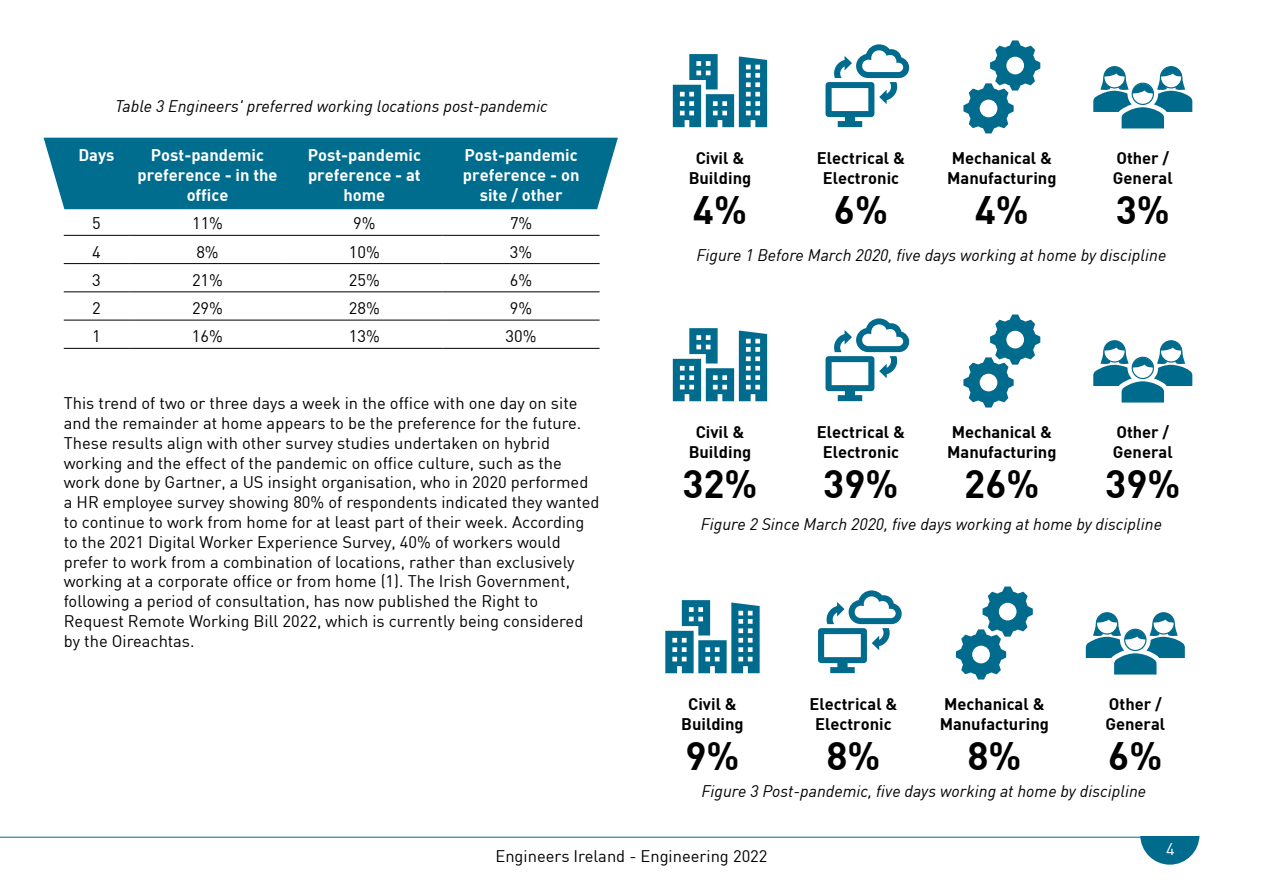
<style>
.page{position:relative;width:1263px;height:893px;background:#fff}
.page>*{position:absolute;margin:0;border:0;box-sizing:border-box;transform-origin:0 0}
.t1{font:38.85px "DIN Bold";color:#000}
.t2{font:16.5px/19.8px "DIN";color:#000}
.t3{font:italic 16.5px "DIN";color:#000}
.t4{font:16.5px/19.8px "DIN Bold";color:#000;text-align:center}
.t5{font:16.5px/19.8px "DIN Bold";color:#fff;text-align:center}
.t6{font:16.5px "DIN";color:#fff}
</style>
<div class="page">
<hr style="left:0;top:837px;width:1199px;height:1px;background:#006b8d">
<svg style="left:1140px;top:837px;width:59px;height:28px"></svg>
<div style="left:44px;top:138px;width:574px;height:71px;background:#006d8f"></div>
<hr style="left:64px;top:235px;width:65px;height:1px;background:#000">
<hr style="left:129px;top:235px;width:157px;height:1px;background:#000">
<hr style="left:286px;top:235px;width:157px;height:1px;background:#000">
<hr style="left:443px;top:235px;width:157px;height:1px;background:#000">
<hr style="left:64px;top:263px;width:65px;height:1px;background:#000">
<hr style="left:129px;top:263px;width:157px;height:1px;background:#000">
<hr style="left:286px;top:263px;width:157px;height:1px;background:#000">
<hr style="left:443px;top:263px;width:157px;height:1px;background:#000">
<hr style="left:64px;top:292px;width:65px;height:1px;background:#000">
<hr style="left:129px;top:292px;width:157px;height:1px;background:#000">
<hr style="left:286px;top:292px;width:157px;height:1px;background:#000">
<hr style="left:443px;top:292px;width:157px;height:1px;background:#000">
<hr style="left:64px;top:320px;width:65px;height:1px;background:#000">
<hr style="left:129px;top:320px;width:157px;height:1px;background:#000">
<hr style="left:286px;top:320px;width:157px;height:1px;background:#000">
<hr style="left:443px;top:320px;width:157px;height:1px;background:#000">
<hr style="left:64px;top:348px;width:65px;height:1px;background:#000">
<hr style="left:129px;top:348px;width:157px;height:1px;background:#000">
<hr style="left:286px;top:348px;width:157px;height:1px;background:#000">
<hr style="left:443px;top:348px;width:157px;height:1px;background:#000">
<svg style="left:673px;top:54px;width:94px;height:73px"></svg>
<svg style="left:673px;top:328px;width:94px;height:73px"></svg>
<svg style="left:825px;top:44px;width:84px;height:83px"></svg>
<svg style="left:825px;top:318px;width:84px;height:83px"></svg>
<svg style="left:963px;top:40px;width:77px;height:93px"></svg>
<svg style="left:963px;top:314px;width:77px;height:94px"></svg>
<svg style="left:1093px;top:66px;width:99px;height:62px"></svg>
<svg style="left:1093px;top:340px;width:99px;height:63px"></svg>
<svg style="left:665px;top:600px;width:95px;height:73px"></svg>
<svg style="left:818px;top:590px;width:84px;height:83px"></svg>
<svg style="left:956px;top:586px;width:77px;height:93px"></svg>
<svg style="left:1086px;top:612px;width:99px;height:62px"></svg>
<p class="t3" style="left:115px;top:95px;width:434px">Table 3 Engineers' preferred working locations post-pandemic</p>
<p class="t5" style="left:78px;top:145px;width:38px">Days</p>
<p class="t5" style="left:137px;top:145px;width:142px">Post-pandemic preference - in the office</p>
<p class="t5" style="left:308px;top:145px;width:115px">Post-pandemic preference - at home</p>
<p class="t5" style="left:463px;top:145px;width:118px">Post-pandemic preference - on site / other</p>
<p class="t2" style="left:92px;top:213px;width:10px">5</p>
<p class="t2" style="left:192px;top:213px;width:32px">11%</p>
<p class="t2" style="left:353px;top:213px;width:24px">9%</p>
<p class="t2" style="left:510px;top:213px;width:24px">7%</p>
<p class="t2" style="left:92px;top:241px;width:10px">4</p>
<p class="t2" style="left:196px;top:241px;width:24px">8%</p>
<p class="t2" style="left:349px;top:241px;width:32px">10%</p>
<p class="t2" style="left:510px;top:241px;width:24px">3%</p>
<p class="t2" style="left:92px;top:270px;width:10px">3</p>
<p class="t2" style="left:192px;top:270px;width:32px">21%</p>
<p class="t2" style="left:349px;top:270px;width:32px">25%</p>
<p class="t2" style="left:510px;top:270px;width:24px">6%</p>
<p class="t2" style="left:92px;top:298px;width:10px">2</p>
<p class="t2" style="left:192px;top:298px;width:32px">29%</p>
<p class="t2" style="left:349px;top:298px;width:32px">28%</p>
<p class="t2" style="left:510px;top:298px;width:24px">9%</p>
<p class="t2" style="left:92px;top:326px;width:10px">1</p>
<p class="t2" style="left:192px;top:326px;width:32px">16%</p>
<p class="t2" style="left:349px;top:326px;width:32px">13%</p>
<p class="t2" style="left:506px;top:326px;width:32px">30%</p>
<p class="t2" style="left:64px;top:393px;width:537px">This trend of two or three days a week in the office with one day on site and the remainder at home appears to be the preference for the future.<br>These results align with other survey studies undertaken on hybrid working and the effect of the pandemic on office culture, such as the work done by Gartner, a US insight organisation, who in 2020 performed a HR employee survey showing 80% of respondents indicated they wanted to continue to work from home for at least part of their week. According to the 2021 Digital Worker Experience Survey, 40% of workers would prefer to work from a combination of locations, rather than exclusively working at a corporate office or from home (1). The Irish Government, following a period of consultation, has now published the Right to Request Remote Working Bill 2022, which is currently being considered by the Oireachtas.</p>
<p class="t4" style="left:689px;top:147px;width:64px">Civil &amp;<br>Building</p>
<h1 class="t1" style="left:693px;top:185px;width:56px">4%</h1>
<p class="t4" style="left:817px;top:147px;width:89px">Electrical &amp;<br>Electronic</p>
<h1 class="t1" style="left:834px;top:185px;width:56px">6%</h1>
<p class="t4" style="left:947px;top:147px;width:111px;text-align:left">Mechanical &amp;<br>Manufacturing</p>
<h1 class="t1" style="left:975px;top:185px;width:56px">4%</h1>
<p class="t4" style="left:1113px;top:147px;width:61px;text-align:left">Other /<br>General</p>
<h1 class="t1" style="left:1116px;top:185px;width:56px">3%</h1>
<p class="t3" style="left:696px;top:244px;width:471px">Figure 1 Before March 2020, five days working at home by discipline</p>
<p class="t4" style="left:689px;top:421px;width:64px">Civil &amp;<br>Building</p>
<h1 class="t1" style="left:682px;top:459px;width:77px">32%</h1>
<p class="t4" style="left:817px;top:421px;width:89px">Electrical &amp;<br>Electronic</p>
<h1 class="t1" style="left:823px;top:459px;width:77px">39%</h1>
<p class="t4" style="left:947px;top:421px;width:111px;text-align:left">Mechanical &amp;<br>Manufacturing</p>
<h1 class="t1" style="left:964px;top:459px;width:77px">26%</h1>
<p class="t4" style="left:1113px;top:421px;width:61px;text-align:left">Other /<br>General</p>
<h1 class="t1" style="left:1105px;top:459px;width:77px">39%</h1>
<p class="t3" style="left:701px;top:514px;width:463px">Figure 2 Since March 2020, five days working at home by discipline</p>
<p class="t4" style="left:1105px;top:693px;width:61px;text-align:left">Other /<br>General</p>
<h1 class="t1" style="left:1108px;top:731px;width:56px">6%</h1>
<p class="t3" style="left:701px;top:781px;width:446px">Figure 3 Post-pandemic, five days working at home by discipline</p>
<p class="t4" style="left:681px;top:693px;width:64px">Civil &amp;<br>Building</p>
<h1 class="t1" style="left:685px;top:731px;width:56px">9%</h1>
<p class="t4" style="left:809px;top:693px;width:89px">Electrical &amp;<br>Electronic</p>
<h1 class="t1" style="left:826px;top:731px;width:56px">8%</h1>
<p class="t4" style="left:940px;top:693px;width:111px;text-align:left">Mechanical &amp;<br>Manufacturing</p>
<h1 class="t1" style="left:967px;top:731px;width:56px">8%</h1>
<p class="t2" style="left:495px;top:845px;width:274px">Engineers Ireland - Engineering 2022</p>
<p class="t6" style="left:1166px;top:839px;width:10px">4</p>
</div>
